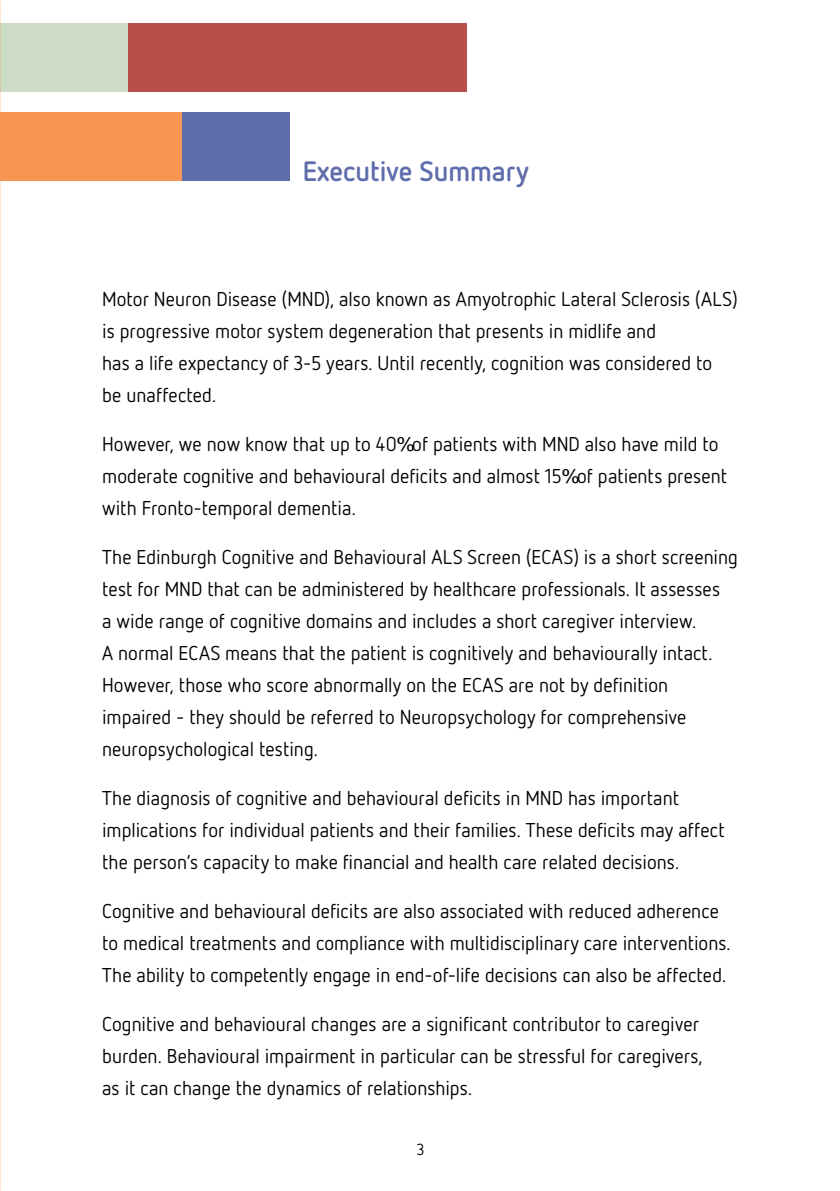
<style>
.page{position:relative;width:840px;height:1191px;background:#fff}
.page>*{position:absolute;margin:0;border:0;box-sizing:border-box;transform-origin:0 0}
.t1{font:700 28px "Netto OT";color:#606dac}
.t2{font:20px/32px "Netto OT";letter-spacing:.005em;color:#000}
.t3{font:16px "Netto OT";color:#000}
</style>
<div class="page">
<div style="left:0;top:24px;width:362px;height:68px;background:#cddcc5"></div>
<div style="left:128px;top:24px;width:339px;height:68px;background:#b84f4a"></div>
<div style="left:181px;top:113px;width:108px;height:68px;background:#606dac"></div>
<div style="left:0;top:113px;width:181px;height:68px;background:#f79552"></div>
<h1 class="t1" style="left:302px;top:156px;width:227px">Executive Summary</h1>
<p class="t2" style="left:102px;top:283px;width:636px">Motor Neuron Disease (MND), also known as Amyotrophic Lateral Sclerosis (ALS) is progressive motor system degeneration that presents in midlife and<br>has a life expectancy of 3-5 years. Until recently, cognition was considered to<br>be unaffected.</p>
<p class="t2" style="left:102px;top:428px;width:626px">However, we now know that up to 40% of patients with MND also have mild to moderate cognitive and behavioural deficits and almost 15% of patients present with Fronto-temporal dementia.</p>
<p class="t2" style="left:102px;top:541px;width:637px">The Edinburgh Cognitive and Behavioural ALS Screen (ECAS) is a short screening test for MND that can be administered by healthcare professionals. It assesses<br>a wide range of cognitive domains and includes a short caregiver interview.<br>A normal ECAS means that the patient is cognitively and behaviourally intact.<br>However, those who score abnormally on the ECAS are not by definition impaired - they should be referred to Neuropsychology for comprehensive neuropsychological testing.</p>
<p class="t2" style="left:102px;top:782px;width:623px">The diagnosis of cognitive and behavioural deficits in MND has important implications for individual patients and their families. These deficits may affect the person’s capacity to make financial and health care related decisions.</p>
<p class="t2" style="left:102px;top:895px;width:629px">Cognitive and behavioural deficits are also associated with reduced adherence to medical treatments and compliance with multidisciplinary care interventions.<br>The ability to competently engage in end-of-life decisions can also be affected.</p>
<p class="t2" style="left:102px;top:1008px;width:601px">Cognitive and behavioural changes are a significant contributor to caregiver burden. Behavioural impairment in particular can be stressful for caregivers, as it can change the dynamics of relationships.</p>
<p class="t3" style="left:416px;top:1141px;width:9px">3</p>
</div>
